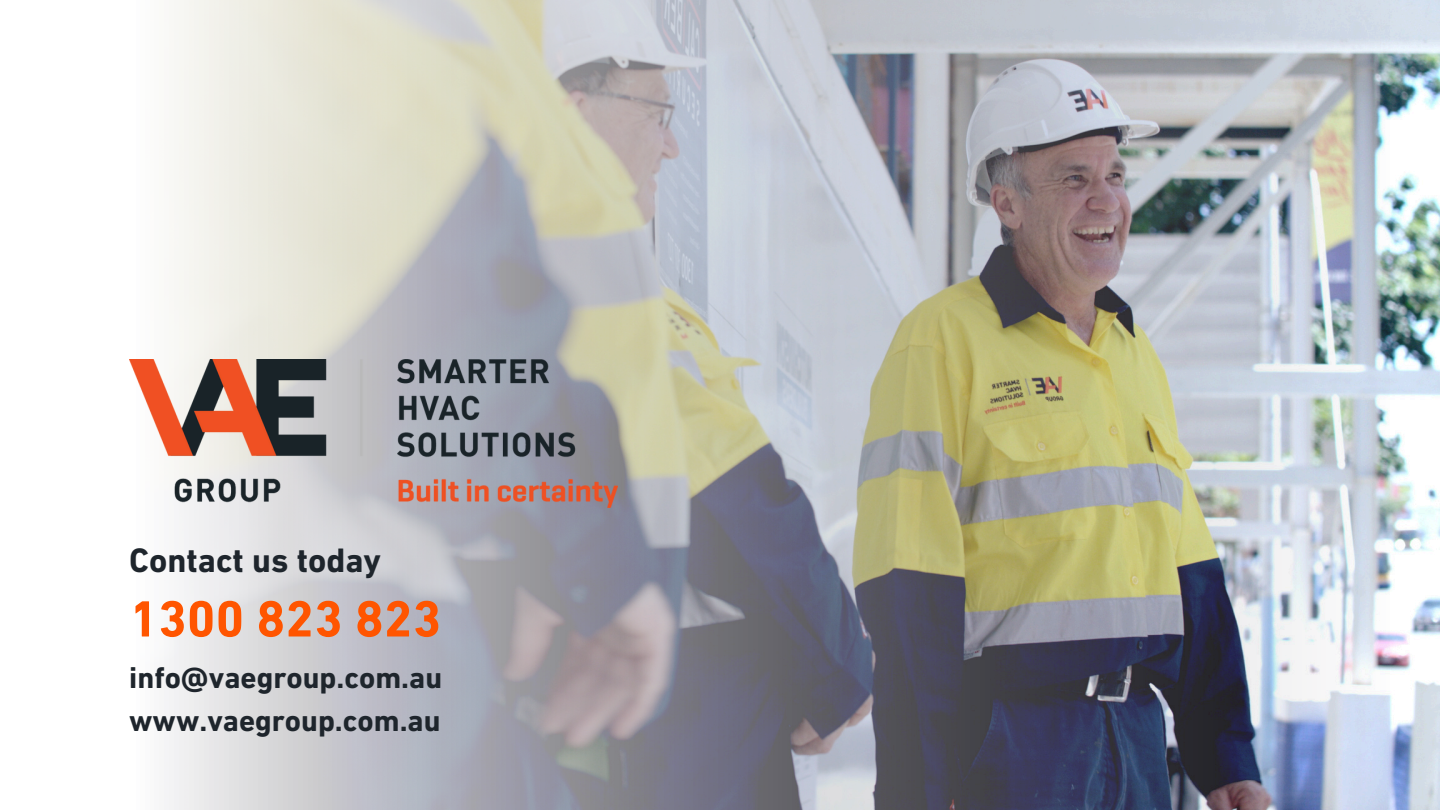
<style>
.page{position:relative;width:1440px;height:810px;background:#fff}
.page>*{position:absolute;margin:0;border:0;box-sizing:border-box;transform-origin:0 0}
.t1{font:700 51.7px "DIN Next LT Pro";color:#f50}
.t2{font:700 34.5px "DIN Next LT Pro";color:#1e252c}
.t3{font:700 30.7px/42.4px "DIN Next LT Pro";color:#1e252c}
</style>
<div class="page">
<img style="left:1390px;top:0;width:50px;height:810px">
<img style="left:164px;top:0;width:1226px;height:810px">
<img style="left:129px;top:359px;width:489px;height:148px">
<p class="t2" style="left:129px;top:546px;width:253px">Contact us today</p>
<p class="t1" style="left:129px;top:598px;width:313px">1300 823 823</p>
<p class="t3" style="left:129px;top:659px;width:314px">info@vaegroup.com.au www.vaegroup.com.au</p>
</div>
